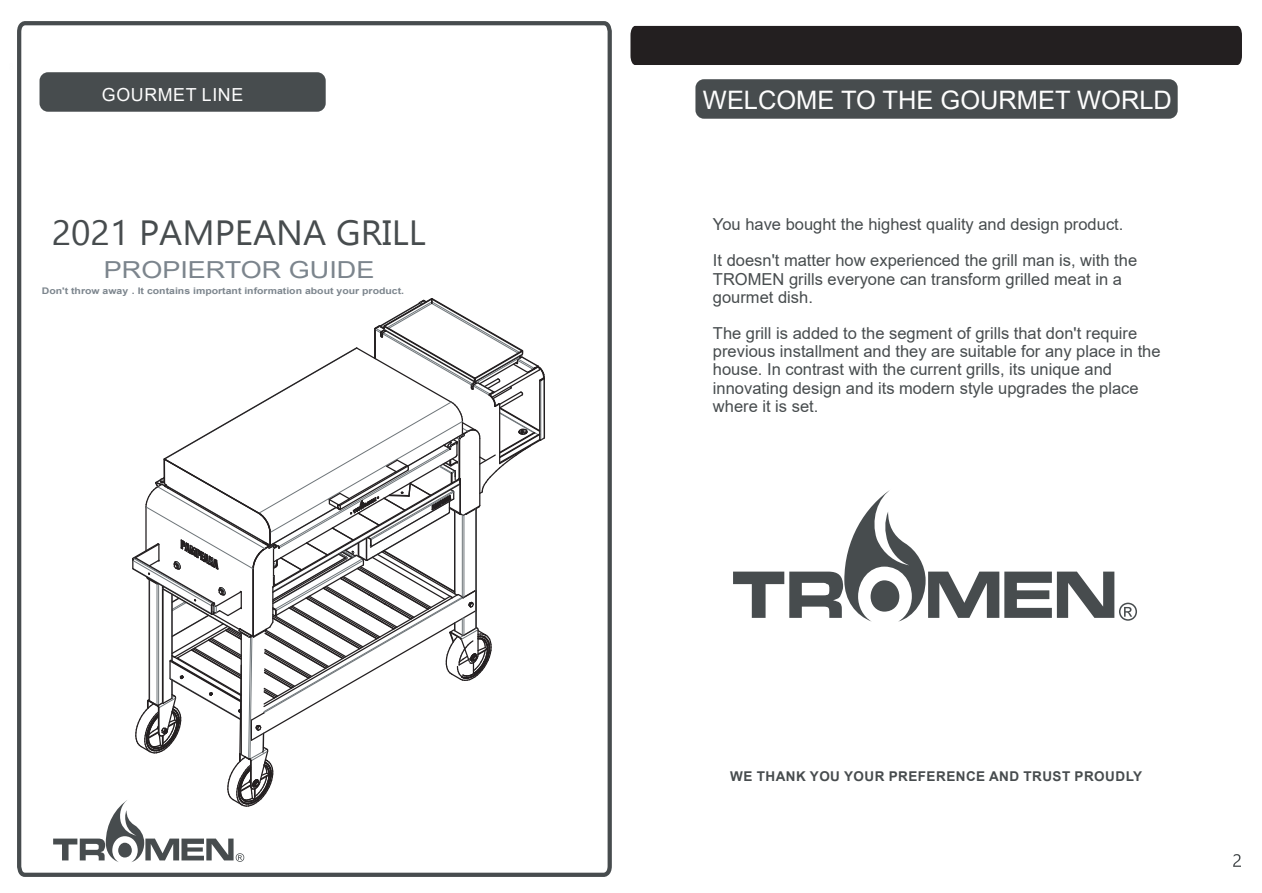
<style>
.page{position:relative;width:1262px;height:893px;background:#fff}
.page>*{position:absolute;margin:0;border:0;box-sizing:border-box;transform-origin:0 0}
.t1{font:34.95px "Ebrima";color:#474c4e}
.t2{font:25.5px "Arial";color:#fdfdfd}
.t3{font:23.4px "Arial";color:#7c858d;scale:1.15 1}
.t4{font:18px "Arial";letter-spacing:.035em;color:#fdfdfd}
.t5{font:16.5px/18.5px "Arial";color:#474c4e}
.t6{font:700 13.5px "Arial";letter-spacing:.035em;color:#474c4e}
.t7{font:700 9.15px "Arial";color:#7c858d;scale:1.15 1}
</style>
<div class="page">
<div style="left:630px;top:26px;width:611px;height:39px;background:#231f20"></div>
<svg style="left:17px;top:21px;width:595px;height:856px"></svg>
<svg style="left:53px;top:297px;width:493px;height:565px"></svg>
<div style="left:695px;top:79px;width:482px;height:40px;background:#474c4e;border-radius:9px"></div>
<svg style="left:1233px;top:854px;width:7px;height:12px"></svg>
<svg style="left:733px;top:490px;width:404px;height:131px"></svg>
<p class="t4" style="left:102px;top:82px;width:143px">GOURMET LINE</p>
<h1 class="t1" style="left:52px;top:207px;width:375px">2021 PAMPEANA GRILL</h1>
<h3 class="t3" style="left:104px;top:253px;width:237px">PROPIERTOR GUIDE</h3>
<p class="t7" style="left:42px;top:284px;width:316px">Don't throw away . It contains important information about your product.</p>
<h2 class="t2" style="left:703px;top:82px;width:470px">WELCOME TO THE GOURMET WORLD</h2>
<p class="t5" style="left:713px;top:214px;width:412px">You have bought the highest quality and design product.</p>
<p class="t5" style="left:713px;top:251px;width:426px">It doesn't matter how experienced the grill man is, with the<br>TROMEN grills everyone can transform grilled meat in a gourmet dish.</p>
<p class="t5" style="left:713px;top:323px;width:449px">The grill is added to the segment of grills that don't require previous installment and they are suitable for any place in the house. In contrast with the current grills, its unique and innovating design and its modern style upgrades the place where it is set.</p>
<p class="t6" style="left:730px;top:767px;width:413px">WE THANK YOU YOUR PREFERENCE AND TRUST PROUDLY</p>
</div>
